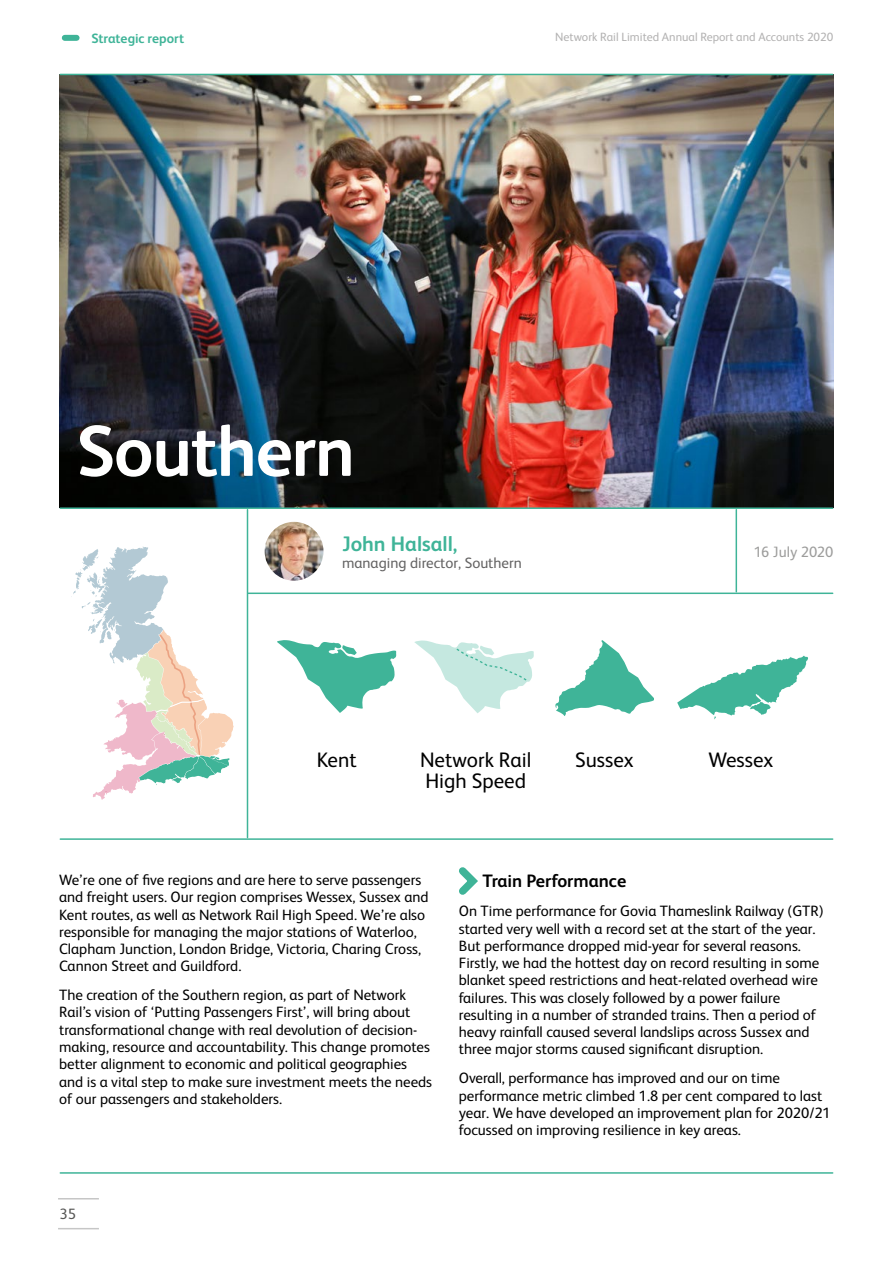
<style>
.page{position:relative;width:893px;height:1263px;background:#fff}
.page>*{position:absolute;margin:0;border:0;box-sizing:border-box;transform-origin:0 0}
.t1{font:700 72px "Network Rail Sans";letter-spacing:-.02em;color:#fff}
.t2{font:21px/21px "Network Rail Sans";color:#000}
.t3{font:700 21px "Network Rail Sans";color:#3fb498}
.t4{font:700 18px "Network Rail Sans";color:#000}
.t5{font:15px/17.2px "Network Rail Sans";color:#000}
.t6{font:15px "Network Rail Sans";color:#646363}
.t7{font:15px "Network Rail Sans";color:#9d9d9c}
.t8{font:15px "Network Rail Sans";color:#575756}
.t9{font:700 13.5px "Network Rail Sans";letter-spacing:-.005em;color:#3fb498}
.t10{font:12px "Network Rail Sans";color:#b3b2b2}
</style>
<div class="page">
<hr style="left:58px;top:1228px;width:41px;height:1px;background:#c6c6c6">
<hr style="left:58px;top:1198px;width:41px;height:1px;background:#c6c6c6">
<div style="left:65px;top:35px;width:12px;height:6px;background:#3fb498"></div>
<img style="left:60px;top:75px;width:773px;height:432px">
<img style="left:265px;top:522px;width:58px;height:59px;border-radius:29px">
<hr style="left:60px;top:74px;width:773px;height:1px;background:#3fb498">
<hr style="left:60px;top:507px;width:773px;height:2px;background:#3fb498">
<hr style="left:60px;top:838px;width:773px;height:2px;background:#3fb498">
<hr style="left:60px;top:1172px;width:773px;height:2px;background:#3fb498">
<hr style="left:248px;top:592px;width:585px;height:2px;background:#3fb498">
<hr style="left:736px;top:510px;width:1px;height:82px;background:#3fb498">
<svg style="left:459px;top:867px;width:19px;height:28px"></svg>
<hr style="left:247px;top:510px;width:1px;height:328px;background:#3fb498">
<svg style="left:71px;top:546px;width:163px;height:254px"></svg>
<svg style="left:277px;top:640px;width:119px;height:73px"></svg>
<svg style="left:414px;top:640px;width:120px;height:73px"></svg>
<svg style="left:555px;top:640px;width:99px;height:76px"></svg>
<svg style="left:677px;top:656px;width:131px;height:63px"></svg>
<p class="t9" style="left:91px;top:29px;width:94px">Strategic report</p>
<p class="t10" style="left:555px;top:29px;width:280px">Network Rail Limited Annual Report and Accounts 2020</p>
<h1 class="t1" style="left:77px;top:402px;width:280px">Southern</h1>
<h2 class="t3" style="left:342px;top:530px;width:117px">John Halsall,</h2>
<p class="t6" style="left:342px;top:553px;width:181px">managing director, Southern</p>
<p class="t7" style="left:754px;top:541px;width:81px">16 July 2020</p>
<h2 class="t2" style="left:317px;top:748px;width:41px">Kent</h2>
<h2 class="t2" style="left:420px;top:748px;width:113px">Network Rail<br>High Speed</h2>
<h2 class="t2" style="left:575px;top:748px;width:60px">Sussex</h2>
<h2 class="t2" style="left:708px;top:748px;width:66px">Wessex</h2>
<p class="t5" style="left:59px;top:870px;width:371px">We’re one of five regions and are here to serve passengers and freight users. Our region comprises Wessex, Sussex and Kent routes, as well as Network Rail High Speed. We’re also responsible for managing the major stations of Waterloo, Clapham Junction, London Bridge, Victoria, Charing Cross, Cannon Street and Guildford.</p>
<p class="t5" style="left:59px;top:986px;width:374px">The creation of the Southern region, as part of Network Rail’s vision of ‘Putting Passengers First’, will bring about transformational change with real devolution of decision&shy;making, resource and accountability. This change promotes better alignment to economic and political geographies and is a vital step to make sure investment meets the needs of our passengers and stakeholders.</p>
<p class="t4" style="left:482px;top:869px;width:145px">Train Performance</p>
<p class="t5" style="left:459px;top:902px;width:366px">On Time performance for Govia Thameslink Railway (GTR) started very well with a record set at the start of the year.<br>But performance dropped mid-year for several reasons.<br>Firstly, we had the hottest day on record resulting in some blanket speed restrictions and heat-related overhead wire failures. This was closely followed by a power failure resulting in a number of stranded trains. Then a period of heavy rainfall caused several landslips across Sussex and three major storms caused significant disruption.</p>
<p class="t5" style="left:459px;top:1069px;width:373px">Overall, performance has improved and our on time performance metric climbed 1.8 per cent compared to last year. We have developed an improvement plan for 2020/21 focussed on improving resilience in key areas.</p>
<p class="t8" style="left:60px;top:1204px;width:18px">35</p>
</div>
